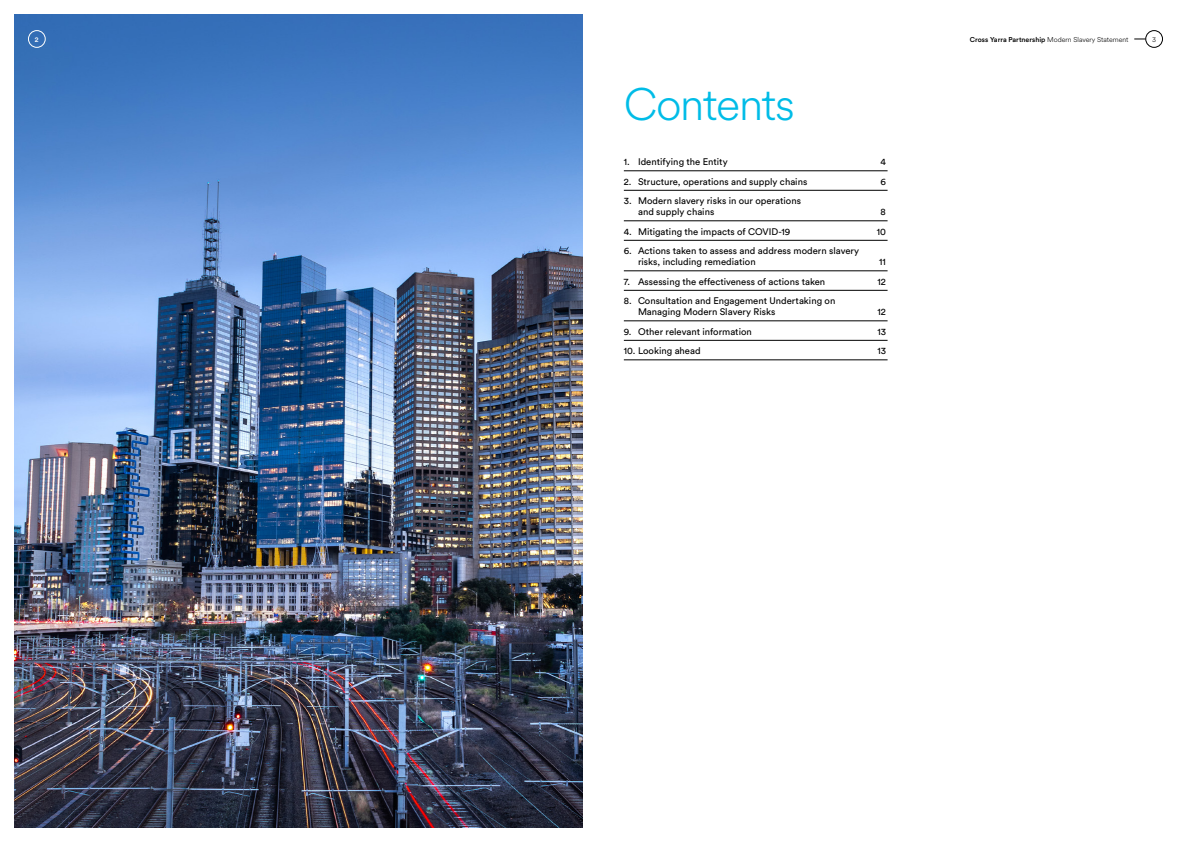
<style>
.page{position:relative;width:1191px;height:842px;background:#fff}
.page>*{position:absolute;margin:0;border:0;box-sizing:border-box;transform-origin:0 0}
.t1{font:300 45px "Circular XX";letter-spacing:-.03em;color:#00bce7}
.t2{font:9.5px/11px "Circular Std";color:#000}
.t3{font:300 7px "Circular XX";color:#000}
.t4{font:500 7px "Circular Std";color:#fff}
.s1{font-family:"Circular Std";font-weight:500}
</style>
<div class="page">
<img style="left:14px;top:14px;width:569px;height:814px">
<hr style="left:624px;top:171px;width:263px;height:1px;background:#000">
<hr style="left:624px;top:190px;width:263px;height:1px;background:#000">
<hr style="left:624px;top:221px;width:263px;height:1px;background:#000">
<hr style="left:624px;top:240px;width:263px;height:1px;background:#000">
<hr style="left:624px;top:271px;width:263px;height:1px;background:#000">
<hr style="left:624px;top:290px;width:263px;height:1px;background:#000">
<hr style="left:624px;top:321px;width:263px;height:1px;background:#000">
<hr style="left:624px;top:340px;width:263px;height:1px;background:#000">
<hr style="left:624px;top:360px;width:263px;height:1px;background:#000">
<div style="left:1145px;top:30px;width:17px;height:17px;border:1px solid #000;border-radius:50%"></div>
<div style="left:28px;top:30px;width:17px;height:17px;border:1px solid #fff;border-radius:50%"></div>
<p class="t4" style="left:35px;top:35px;width:5px">2</p>
<p class="t3" style="left:970px;top:34px;width:160px"><span class="s1">Cross Yarra Partnership</span> Modern Slavery Statement</p>
<p class="t3" style="left:1152px;top:34px;width:5px">3</p>
<h1 class="t1" style="left:624px;top:74px;width:172px">Contents</h1>
<p class="t2" style="left:624px;top:156px;width:105px">1. Identifying the Entity</p>
<p class="t2" style="left:880px;top:156px;width:7px">4</p>
<p class="t2" style="left:624px;top:176px;width:185px">2. Structure, operations and supply chains</p>
<p class="t2" style="left:880px;top:176px;width:7px">6</p>
<p class="t2" style="left:638px;top:195px;width:164px;text-indent:-14px">3. Modern slavery risks in our operations and supply chains</p>
<p class="t2" style="left:880px;top:206px;width:7px">8</p>
<p class="t2" style="left:624px;top:226px;width:168px">4. Mitigating the impacts of COVID-19</p>
<p class="t2" style="left:876px;top:226px;width:11px">10</p>
<p class="t2" style="left:638px;top:245px;width:223px;text-indent:-14px">6. Actions taken to assess and address modern slavery risks, including remediation</p>
<p class="t2" style="left:879px;top:256px;width:8px">11</p>
<p class="t2" style="left:624px;top:276px;width:203px">7. Assessing the effectiveness of actions taken</p>
<p class="t2" style="left:877px;top:276px;width:10px">12</p>
<p class="t2" style="left:638px;top:295px;width:199px;text-indent:-14px">8. Consultation and Engagement Undertaking on<br>Managing Modern Slavery Risks</p>
<p class="t2" style="left:877px;top:306px;width:10px">12</p>
<p class="t2" style="left:624px;top:326px;width:129px">9. Other relevant information</p>
<p class="t2" style="left:877px;top:326px;width:10px">13</p>
<p class="t2" style="left:624px;top:345px;width:78px">10. Looking ahead</p>
<p class="t2" style="left:877px;top:345px;width:10px">13</p>
</div>
